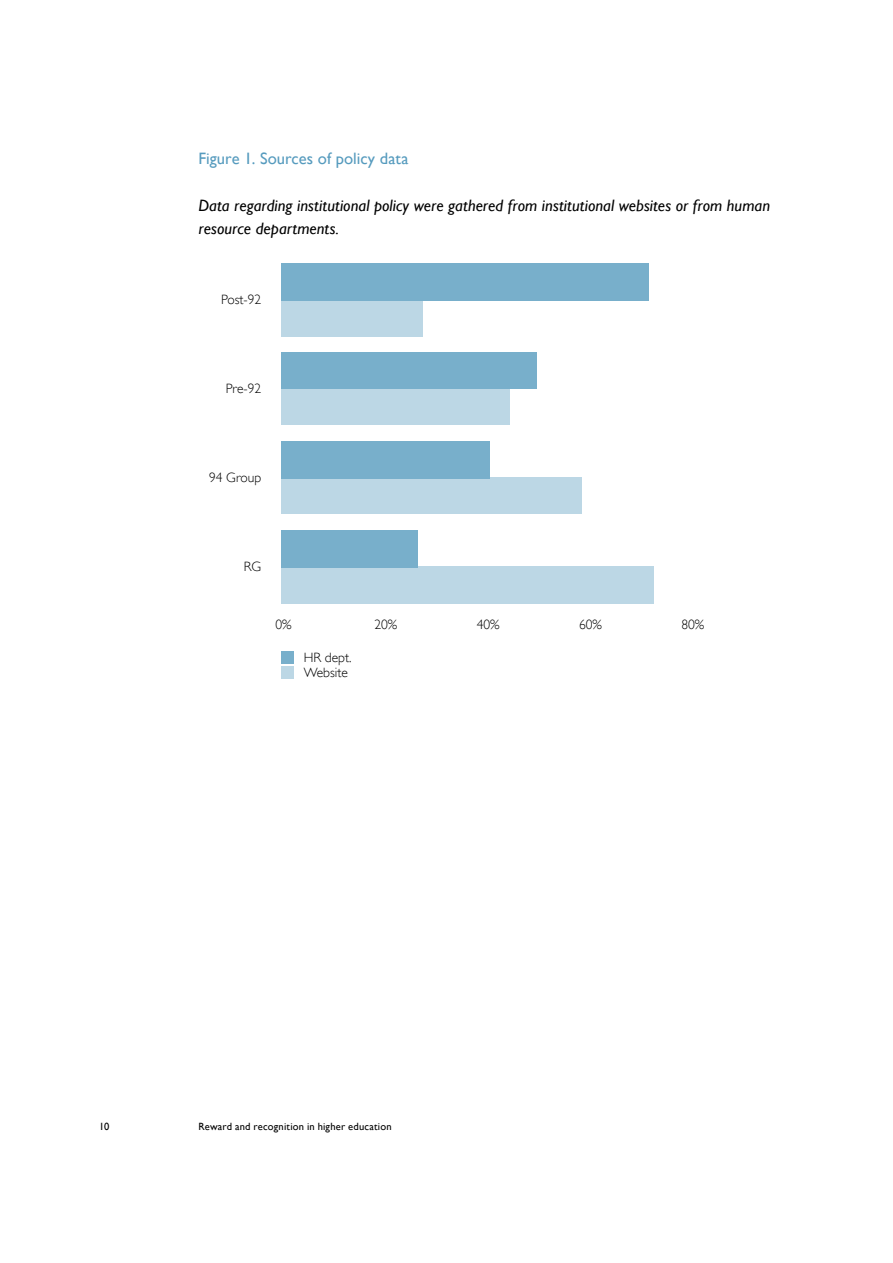
<style>
.page{position:relative;width:893px;height:1263px;background:#fff}
.page>*{position:absolute;margin:0;border:0;box-sizing:border-box;transform-origin:0 0}
.t1{font:italic 16.5px/23.4px "Gill Sans";letter-spacing:.005em;color:#000}
.t2{font:16.5px "Gill Sans";color:#569bbe}
.t3{font:300 13.5px/15px "Gill Sans";color:#000}
.t4{font:10.5px "Gill Sans";letter-spacing:.02em;color:#000}
</style>
<div class="page">
<div style="left:281px;top:566px;width:372px;height:37px;background:#bcd7e5"></div>
<div style="left:281px;top:477px;width:300px;height:36px;background:#bcd7e5"></div>
<div style="left:281px;top:387px;width:228px;height:38px;background:#bcd7e5"></div>
<div style="left:281px;top:299px;width:141px;height:37px;background:#bcd7e5"></div>
<div style="left:281px;top:530px;width:137px;height:37px;background:#78afcb"></div>
<div style="left:281px;top:441px;width:209px;height:38px;background:#78afcb"></div>
<div style="left:281px;top:353px;width:255px;height:36px;background:#78afcb"></div>
<div style="left:281px;top:263px;width:368px;height:37px;background:#78afcb"></div>
<div style="left:281px;top:651px;width:12px;height:12px;background:#78afcb"></div>
<div style="left:281px;top:666px;width:12px;height:12px;background:#bcd7e5"></div>
<p class="t2" style="left:198px;top:148px;width:211px">Figure 1. Sources of policy data</p>
<p class="t1" style="left:198px;top:193px;width:573px">Data regarding institutional policy were gathered from institutional websites or from human resource departments.</p>
<p class="t3" style="left:221px;top:292px;width:42px">Post-92</p>
<p class="t3" style="left:226px;top:381px;width:37px">Pre-92</p>
<p class="t3" style="left:209px;top:470px;width:54px">94 Group</p>
<p class="t3" style="left:244px;top:559px;width:19px">RG</p>
<p class="t3" style="left:275px;top:617px;width:18px">0%</p>
<p class="t3" style="left:374px;top:617px;width:24px">20%</p>
<p class="t3" style="left:477px;top:617px;width:24px">40%</p>
<p class="t3" style="left:579px;top:617px;width:24px">60%</p>
<p class="t3" style="left:681px;top:617px;width:24px">80%</p>
<p class="t3" style="left:304px;top:649px;width:49px">HR dept.<br>Website</p>
<p class="t4" style="left:99px;top:1120px;width:12px">10</p>
<p class="t4" style="left:198px;top:1120px;width:195px">Reward and recognition in higher education</p>
</div>
